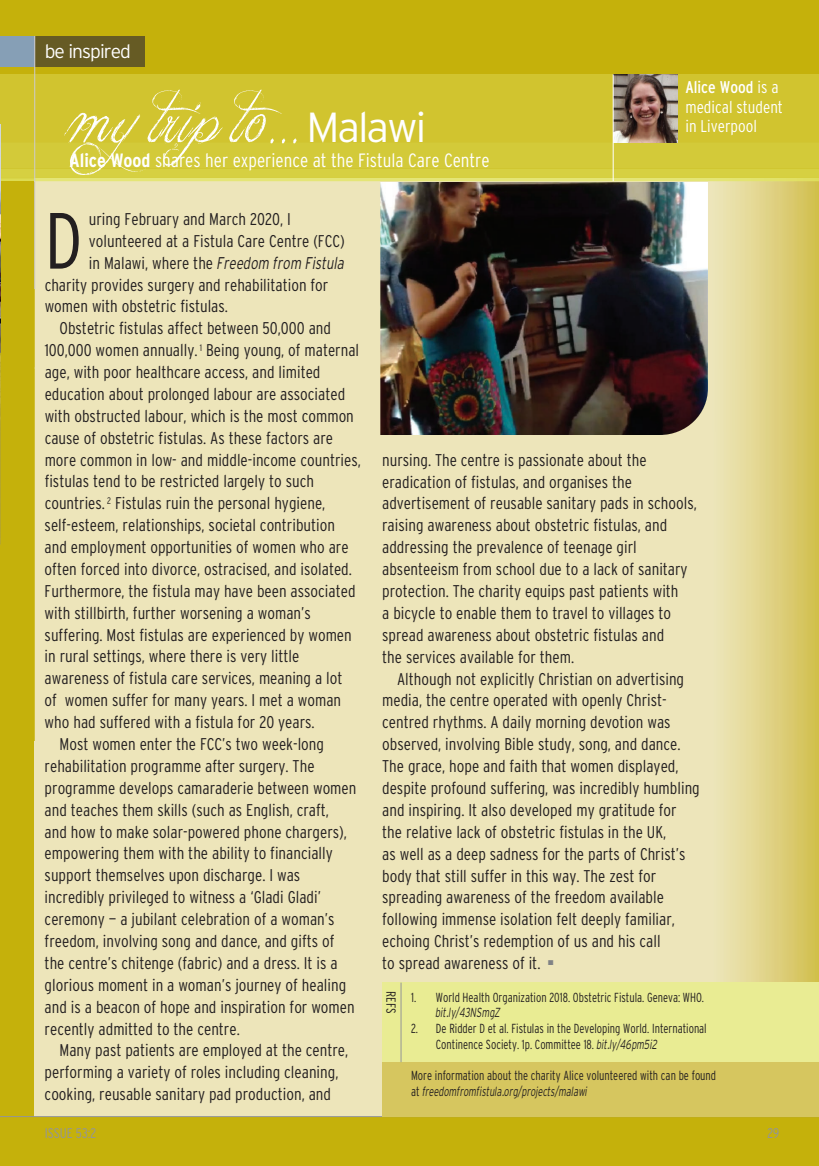
<style>
.page{position:relative;width:819px;height:1166px;background:#c5b10b}
.page>*{position:absolute;margin:0;border:0;box-sizing:border-box;transform-origin:0 0}
.t1{font:300 condensed 79.45px "Interstate";color:#231f20}
.t2{font:63px "Jellyka King's Hat";color:#fff}
.t3{font:300 condensed 19.25px "Interstate";color:#fff}
.t4{font:300 19.25px "Interstate";letter-spacing:-.05em;color:#fff}
.t5{font:300 condensed 16.97px/21.9px "Interstate";color:#231f20}
.t6{font:300 condensed 16.97px/19.2px "Interstate";color:#fff}
.t7{font:italic 300 16.97px "Interstate";color:#231f20;scale:.77 1}
.t8{font:300 condensed 14px "Interstate";color:#939598}
.t9{font:300 condensed 13.12px/15.8px "Interstate";color:#231f20;scale:.9 1}
.t10{font:italic 300 13.12px "Interstate";color:#231f20;scale:.69 1}
.t11{font:300 condensed 13.12px "Interstate";color:#231f20}
.t12{font:7px "Zapf Dingbats ITC";color:#808285}
.s1{font-family:"Interstate";font-weight:300;font-size:42px}
.s2{font-weight:400}
.s3{font-weight:700}
.s4{font-style:normal;font-stretch:condensed}
.s5{font-style:italic;font-stretch:normal}
</style>
<div class="page">
<div style="left:35px;top:743px;width:723px;height:373px;background:#ede5ba"></div>
<img style="left:758px;top:182px;width:61px;height:800px">
<div style="left:35px;top:369px;width:361px;height:374px;background:#ede5ba"></div>
<img style="left:396px;top:431px;width:363px;height:312px">
<img style="left:708px;top:369px;width:51px;height:62px">
<div style="left:35px;top:182px;width:345px;height:187px;background:#ede5ba"></div>
<img style="left:708px;top:182px;width:51px;height:187px">
<img style="left:380px;top:182px;width:328px;height:253px">
<div style="left:0;top:74px;width:819px;height:69px;background:#d1c42f"></div>
<div style="left:1px;top:143px;width:818px;height:36px;background:#d3ca39"></div>
<img style="left:35px;top:178px;width:784px;height:4px">
<hr style="left:0;top:181px;width:35px;height:1px;background:#ccbc18">
<hr style="left:0;top:179px;width:35px;height:2px;background:#dcdb52">
<img style="left:35px;top:179px;width:784px;height:2px">
<div style="left:0;top:36px;width:144px;height:31px;background:#665b24"></div>
<div style="left:0;top:36px;width:35px;height:31px;background:#869fb6"></div>
<hr style="left:34px;top:36px;width:1px;height:253px;background:#cdcbcd">
<img style="left:613px;top:74px;width:64px;height:68px">
<hr style="left:612px;top:74px;width:1px;height:107px;background:#fff">
<hr style="left:0;top:1116px;width:819px;height:1px;background:#939598">
<div style="left:382px;top:982px;width:437px;height:134px;background:#e9ec93"></div>
<div style="left:382px;top:1062px;width:437px;height:54px;background:#d6c65f"></div>
<hr style="left:400px;top:982px;width:1px;height:80px;background:#939598">
<img style="left:0;top:124px;width:1px;height:229px">
<svg style="left:0;top:353px;width:1px;height:192px"></svg>
<p class="t4" style="left:45px;top:44px;width:88px">be inspired</p>
<h2 class="t2" style="left:69px;top:84px;width:358px">mytripto...<span class="s1">Malawi</span></h2>
<p class="t6" style="left:685px;top:79px;width:99px"><span class="s2">Alice Wood</span> is a medical student in Liverpool</p>
<p class="t3" style="left:69px;top:153px;width:421px"><span class="s3">Alice Wood</span> shares her experience at the Fistula Care Centre</p>
<h1 class="t1" style="left:45px;top:211px;width:39px">D</h1>
<p class="t5" style="left:89px;top:209px;width:203px">uring February and March 2020, I</p>
<p class="t5" style="left:89px;top:231px;width:257px">volunteered at a Fistula Care Centre (FCC)</p>
<p class="t7" style="left:89px;top:256px;width:333px"><span class="s4">in Malawi, where the</span> Freedom from Fistula</p>
<p class="t5" style="left:45px;top:275px;width:285px">charity provides surgery and rehabilitation for</p>
<p class="t5" style="left:45px;top:297px;width:185px">women with obstetric fistulas.</p>
<p class="t5" style="left:60px;top:319px;width:273px">Obstetric fistulas affect between 50,000 and</p>
<p class="t5" style="left:45px;top:341px;width:316px">100,000 women annually. <sup>1</sup> Being young, of maternal</p>
<p class="t5" style="left:45px;top:362px;width:277px">age, with poor healthcare access, and limited</p>
<p class="t5" style="left:45px;top:384px;width:302px">education about prolonged labour are associated</p>
<p class="t5" style="left:45px;top:406px;width:311px">with obstructed labour, which is the most common</p>
<p class="t5" style="left:45px;top:428px;width:290px">cause of obstetric fistulas. As these factors are</p>
<p class="t5" style="left:45px;top:450px;width:317px">more common in low- and middle-income countries,</p>
<p class="t5" style="left:45px;top:472px;width:271px">fistulas tend to be restricted largely to such</p>
<p class="t5" style="left:45px;top:494px;width:282px">countries. <sup>2</sup> Fistulas ruin the personal hygiene,</p>
<p class="t5" style="left:45px;top:516px;width:292px">self-esteem, relationships, societal contribution</p>
<p class="t5" style="left:45px;top:537px;width:305px">and employment opportunities of women who are</p>
<p class="t5" style="left:45px;top:559px;width:309px">often forced into divorce, ostracised, and isolated.</p>
<p class="t5" style="left:45px;top:581px;width:312px">Furthermore, the fistula may have been associated</p>
<p class="t5" style="left:45px;top:603px;width:268px">with stillbirth, further worsening a woman’s</p>
<p class="t5" style="left:45px;top:625px;width:308px">suffering. Most fistulas are experienced by women</p>
<p class="t5" style="left:45px;top:647px;width:256px">in rural settings, where there is very little</p>
<p class="t5" style="left:45px;top:669px;width:299px">awareness of fistula care services, meaning a lot</p>
<p class="t5" style="left:45px;top:691px;width:298px">of women suffer for many years. I met a woman</p>
<p class="t5" style="left:45px;top:713px;width:271px">who had suffered with a fistula for 20 years.</p>
<p class="t5" style="left:60px;top:734px;width:266px">Most women enter the FCC’s two week-long</p>
<p class="t5" style="left:45px;top:756px;width:271px">rehabilitation programme after surgery. The</p>
<p class="t5" style="left:45px;top:778px;width:313px">programme develops camaraderie between women</p>
<p class="t5" style="left:45px;top:800px;width:286px">and teaches them skills (such as English, craft,</p>
<p class="t5" style="left:45px;top:822px;width:304px">and how to make solar-powered phone chargers),</p>
<p class="t5" style="left:45px;top:844px;width:289px">empowering them with the ability to financially</p>
<p class="t5" style="left:45px;top:866px;width:257px">support themselves upon discharge. I was</p>
<p class="t5" style="left:45px;top:888px;width:278px">incredibly privileged to witness a ‘Gladi Gladi’</p>
<p class="t5" style="left:45px;top:909px;width:291px">ceremony — a jubilant celebration of a woman’s</p>
<p class="t5" style="left:45px;top:931px;width:291px">freedom, involving song and dance, and gifts of</p>
<p class="t5" style="left:45px;top:953px;width:294px">the centre’s chitenge (fabric) and a dress. It is a</p>
<p class="t5" style="left:45px;top:975px;width:303px">glorious moment in a woman’s journey of healing</p>
<p class="t5" style="left:45px;top:997px;width:311px">and is a beacon of hope and inspiration for women</p>
<p class="t5" style="left:45px;top:1019px;width:197px">recently admitted to the centre.</p>
<p class="t5" style="left:60px;top:1041px;width:290px">Many past patients are employed at the centre,</p>
<p class="t5" style="left:45px;top:1063px;width:295px">performing a variety of roles including cleaning,</p>
<p class="t5" style="left:45px;top:1084px;width:288px">cooking, reusable sanitary pad production, and</p>
<p class="t5" style="left:382px;top:450px;width:316px">nursing. The centre is passionate about the eradication of fistulas, and organises the advertisement of reusable sanitary pads in schools, raising awareness about obstetric fistulas, and addressing the prevalence of teenage girl absenteeism from school due to a lack of sanitary protection. The charity equips past patients with<br>a bicycle to enable them to travel to villages to spread awareness about obstetric fistulas and<br>the services available for them.</p>
<p class="t5" style="left:382px;top:669px;width:319px;text-indent:15px">Although not explicitly Christian on advertising media, the centre operated with openly Christ&shy;centred rhythms. A daily morning devotion was observed, involving Bible study, song, and dance.<br>The grace, hope and faith that women displayed, despite profound suffering, was incredibly humbling and inspiring. It also developed my gratitude for the relative lack of obstetric fistulas in the UK,<br>as well as a deep sadness for the parts of Christ’s body that still suffer in this way. The zest for spreading awareness of the freedom available following immense isolation felt deeply familiar, echoing Christ’s redemption of us and his call<br>to spread awareness of it.</p>
<p class="t12" style="left:548px;top:959px;width:7px">■</p>
<p class="t11" style="left:396px;top:991px;width:24px;rotate:90deg">REFS</p>
<p class="t9" style="left:411px;top:990px;width:327px">1. World Health Organization 2018. Obstetric Fistula. Geneva: WHO.</p>
<p class="t10" style="left:436px;top:1008px;width:95px">bit.ly/43NSmgZ</p>
<p class="t9" style="left:436px;top:1022px;width:302px;text-indent:-25px">2. De Ridder D et al. Fistulas in the Developing World. International<br>Continence Society. 1p. Committee 18. <span class="s5">bit.ly/46pm5i2</span></p>
<p class="t9" style="left:411px;top:1069px;width:340px">More information about the charity Alice volunteered with can be found at <span class="s5">freedomfromfistula.org/projects/malawi</span></p>
<p class="t8" style="left:45px;top:1127px;width:53px">ISSUE 53:2</p>
<p class="t8" style="left:767px;top:1127px;width:13px">29</p>
</div>
